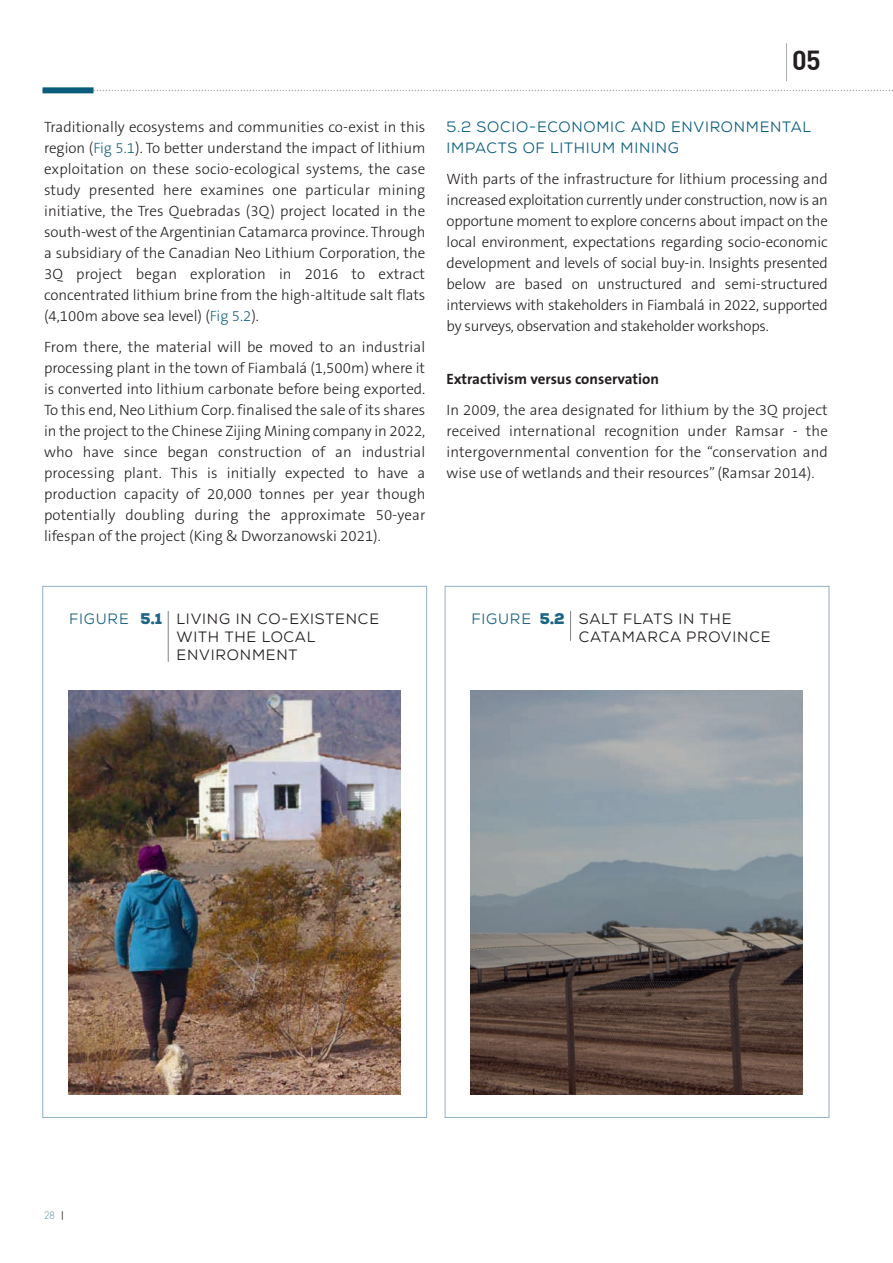
<style>
.page{position:relative;width:893px;height:1263px;background:#fff}
.page>*{position:absolute;margin:0;border:0;box-sizing:border-box;transform-origin:0 0}
.t1{font:700 27px "DIN";color:#231f20}
.t2{font:300 15px/21px "The Sans B3";color:#231f20;text-align:justify}
.t3{font:15px/18px "Nexa Rust Sans";letter-spacing:.05em;color:#231f20}
.t4{font:15px/21px "Nexa Rust Sans";letter-spacing:.045em;color:#0a5c7d}
.t5{font:700 15px "The Sans B7";color:#231f20}
.t6{font:15px "Nexa Rust Sans";letter-spacing:.05em;color:#1c6483}
.t7{font:900 15px "Nexa Rust Sans";color:#1c6483}
.t8{font:300 10.5px "DIN";color:#628fab}
.s1{color:#1c6483}
.s2{font-family:"Nexa Rust Sans";font-weight:400;color:#231f20}
</style>
<div class="page">
<svg style="left:94px;top:90px;width:799px;height:1px"></svg>
<hr style="left:786px;top:44px;width:1px;height:37px;background:#a8a9ad">
<div style="left:43px;top:87px;width:51px;height:6px;background:#0a5c7d"></div>
<hr style="left:168px;top:611px;width:1px;height:50px;background:#808285">
<img style="left:68px;top:691px;width:332px;height:404px">
<svg style="left:570px;top:611px;width:1px;height:29px"></svg>
<img style="left:471px;top:691px;width:332px;height:404px">
<p class="t2" style="left:44px;top:118px;width:383px">Traditionally ecosystems and communities co-exist in this region (<span class="s1">Fig 5.1</span>). To better understand the impact of lithium exploitation on these socio-ecological systems, the case study presented here examines one particular mining initiative, the Tres Quebradas (3Q) project located in the south-west of the Argentinian Catamarca province. Through a subsidiary of the Canadian Neo Lithium Corporation, the 3Q project began exploration in 2016 to extract concentrated lithium brine from the high-altitude salt flats (4,100m above sea level) (<span class="s1">Fig 5.2</span>).</p>
<p class="t2" style="left:44px;top:338px;width:383px">From there, the material will be moved to an industrial processing plant in the town of Fiambalá (1,500m) where it is converted into lithium carbonate before being exported.<br>To this end, Neo Lithium Corp. finalised the sale of its shares in the project to the Chinese Zijing Mining company in 2022, who have since began construction of an industrial processing plant. This is initially expected to have a production capacity of 20,000 tonnes per year though potentially doubling during the approximate 50-year lifespan of the project (King &amp; Dworzanowski 2021).</p>
<p class="t1" style="left:792px;top:51px;width:30px">05</p>
<p class="t4" style="left:447px;top:116px;width:366px">5.2 SOCIO-ECONOMIC AND ENVIRONMENTAL<br>IMPACTS OF LITHIUM MINING</p>
<p class="t2" style="left:447px;top:170px;width:383px">With parts of the infrastructure for lithium processing and increased exploitation currently under construction, now is an opportune moment to explore concerns about impact on the local environment, expectations regarding socio-economic development and levels of social buy-in. Insights presented below are based on unstructured and semi-structured interviews with stakeholders in Fiambalá in 2022, supported by surveys, observation and stakeholder workshops.</p>
<p class="t5" style="left:447px;top:373px;width:214px">Extractivism versus conservation</p>
<p class="t2" style="left:447px;top:401px;width:383px">In 2009, the area designated for lithium by the 3Q project received international recognition under Ramsar - the intergovernmental convention for the “conservation and wise use of wetlands and their resources” (Ramsar 2014).</p>
<p class="t7" style="left:540px;top:610px;width:26px">5.2</p>
<p class="t7" style="left:141px;top:610px;width:23px">5.1</p>
<p class="t6" style="left:471px;top:610px;width:61px">FIGURE</p>
<p class="t3" style="left:579px;top:609px;width:193px">SALT FLATS IN THE<br>CATAMARCA PROVINCE</p>
<p class="t6" style="left:69px;top:610px;width:61px">FIGURE</p>
<p class="t3" style="left:177px;top:609px;width:204px">LIVING IN CO-EXISTENCE<br>WITH THE LOCAL<br>ENVIRONMENT</p>
<p class="t8" style="left:44px;top:1209px;width:21px">28 <span class="s2">|</span></p>
</div>
